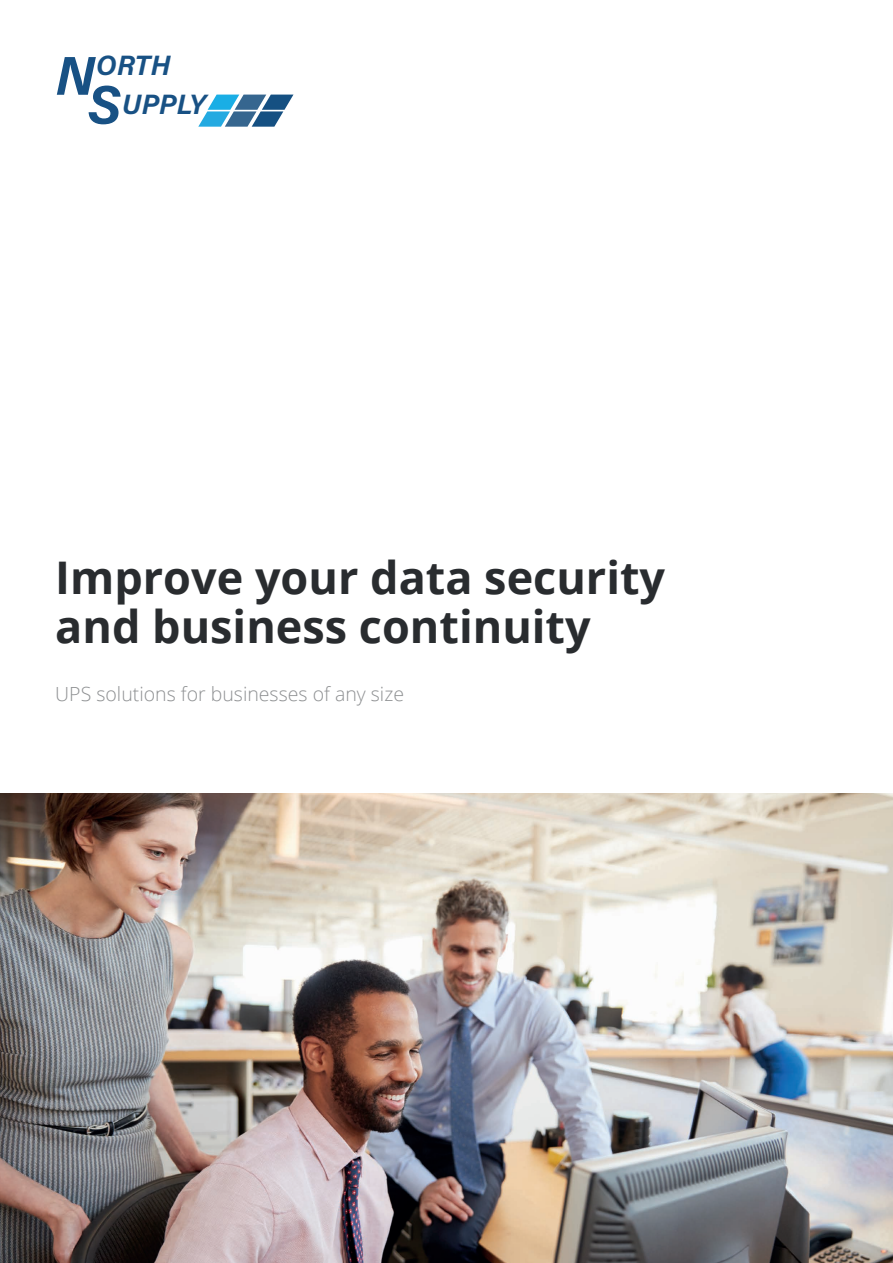
<style>
.page{position:relative;width:893px;height:1263px;background:#fff}
.page>*{position:absolute;margin:0;border:0;box-sizing:border-box;transform-origin:0 0}
.t1{font:700 45px/49.5px "Open Sans";color:#292c2f}
.t2{font:italic 700 28.05px/39.2px "Acumin Pro";letter-spacing:-.01em;color:#185184}
.t3{font:300 19.5px "Open Sans";color:#8e9092}
.s1{font-size:54.75px}
</style>
<div class="page">
<img style="left:0;top:794px;width:893px;height:469px">
<svg style="left:198px;top:95px;width:95px;height:32px"></svg>
<p class="t2" style="left:88px;top:45px;width:120px;text-indent:-32px"><span class="s1">N</span>ORTH<br><span class="s1">S</span>UPPLY</p>
<p class="t1" style="left:55px;top:551px;width:611px">Improve your data security and business continuity</p>
<p class="t3" style="left:55px;top:680px;width:350px">UPS solutions for businesses of any size</p>
</div>
